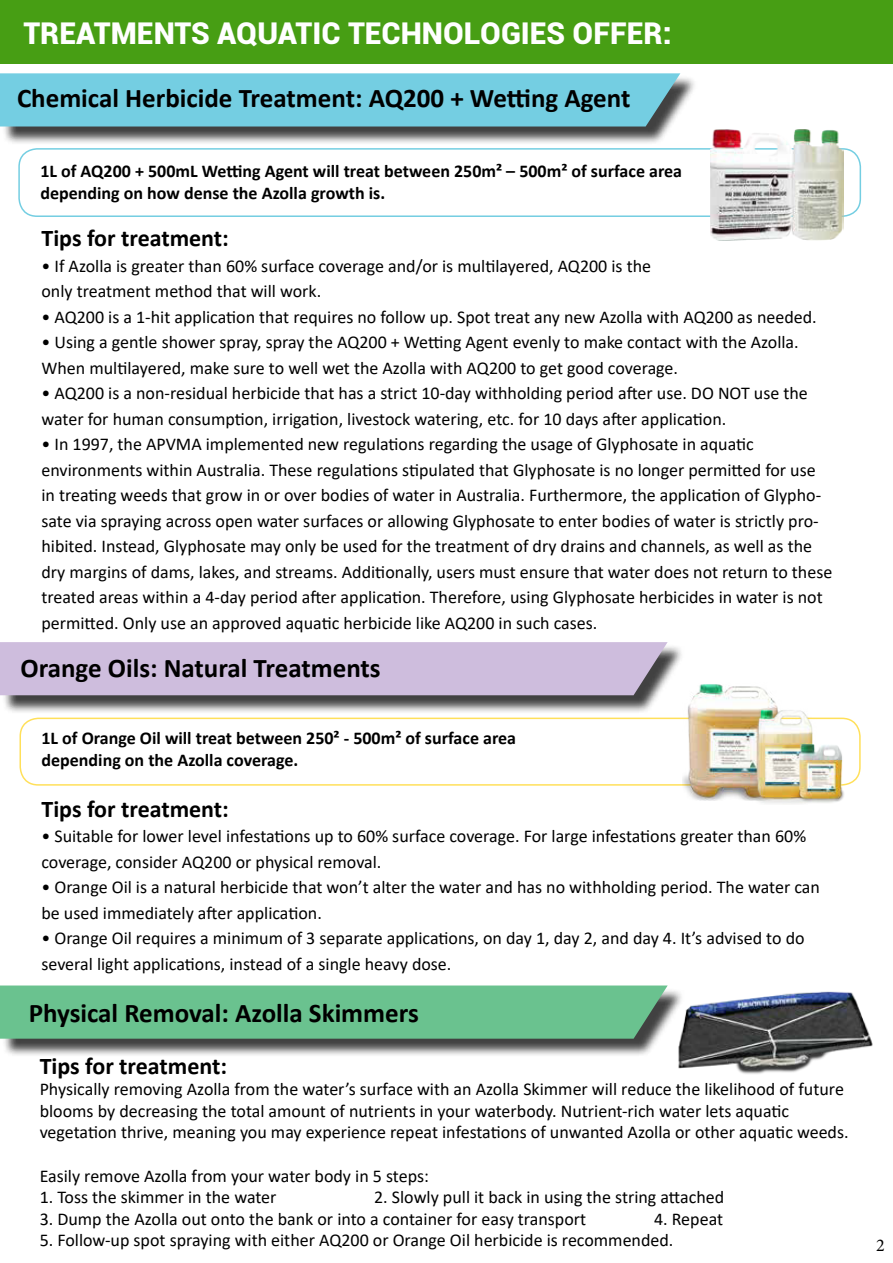
<style>
.page{position:relative;width:893px;height:1263px;background:#fff}
.page>*{position:absolute;margin:0;border:0;box-sizing:border-box;transform-origin:0 0}
.t1{font:900 30px "Roboto";color:#fff}
.t2{font:700 27px "Calibri";color:#000}
.t3{font:700 24px "Calibri";color:#000}
.t4{font:18px/25.5px "Calibri";color:#000}
.t5{font:700 18px/21.6px "Calibri";color:#000}
.t6{font:18px "Minion Pro";color:#000}
</style>
<div class="page">
<div style="left:0;top:0;width:893px;height:64px;background:#479e14"></div>
<div style="left:2px;top:76px;width:696px;height:69px;background:#000;opacity:.75"></div>
<div style="left:0;top:73px;width:680px;height:53px;background:#74cee2"></div>
<div style="left:18px;top:148px;width:843px;height:69px;border:2px solid #74cee2;border-radius:18px"></div>
<div style="left:2px;top:644px;width:683px;height:70px;background:#000;opacity:.75"></div>
<div style="left:0;top:642px;width:668px;height:53px;background:#cebddd"></div>
<div style="left:20px;top:718px;width:841px;height:68px;border:2px solid #ffe05a;border-radius:18px"></div>
<div style="left:2px;top:988px;width:683px;height:69px;background:#000;opacity:.75"></div>
<div style="left:0;top:985px;width:668px;height:54px;background:#6ac28f"></div>
<img style="left:710px;top:130px;width:133px;height:111px">
<img style="left:682px;top:682px;width:96px;height:118px">
<img style="left:748px;top:709px;width:70px;height:95px">
<img style="left:797px;top:743px;width:55px;height:61px">
<img style="left:676px;top:988px;width:197px;height:86px">
<h1 class="t1" style="left:23px;top:16px;width:650px">TREATMENTS AQUATIC TECHNOLOGIES OFFER:</h1>
<h2 class="t2" style="left:17px;top:79px;width:615px">Chemical Herbicide Treatment: AQ200 + WetÝng Agent</h2>
<p class="t5" style="left:40px;top:160px;width:643px">1L of AQ200 + 500mL WetÝng Agent will treat between 250m² – 500m² of surface area depending on how dense the Azolla growth is.</p>
<h3 class="t3" style="left:41px;top:221px;width:189px">Tips for treatment:</h3>
<p class="t4" style="left:41px;top:253px;width:611px">• If Azolla is greater than 60% surface coverage and/or is multilayered, AQ200 is the only treatment method that will work.</p>
<p class="t4" style="left:41px;top:304px;width:777px">• AQ200 is a 1-hit application that requires no follow up. Spot treat any new Azolla with AQ200 as needed.</p>
<p class="t4" style="left:41px;top:329px;width:759px">• Using a gentle shower spray, spray the AQ200 + WetÝng Agent evenly to make contact with the Azolla.<br>When multilayered, make sure to well wet the Azolla with AQ200 to get good coverage.</p>
<p class="t4" style="left:41px;top:380px;width:768px">• AQ200 is a non-residual herbicide that has a strict 10-day withholding period after use. DO NOT use the water for human consumption, irrigation, livestock watering, etc. for 10 days after application.</p>
<p class="t4" style="left:41px;top:431px;width:792px">• In 1997, the APVMA implemented new regulations regarding the usage of Glyphosate in aquatic environments within Australia. These regulations stipulated that Glyphosate is no longer permitted for use in treating weeds that grow in or over bodies of water in Australia. Furthermore, the application of Glypho&shy;sate via spraying across open water surfaces or allowing Glyphosate to enter bodies of water is strictly pro&shy;hibited. Instead, Glyphosate may only be used for the treatment of dry drains and channels, as well as the dry margins of dams, lakes, and streams. Additionally, users must ensure that water does not return to these treated areas within a 4-day period after application. Therefore, using Glyphosate herbicides in water is not permitted. Only use an approved aquatic herbicide like AQ200 in such cases.</p>
<h2 class="t2" style="left:21px;top:649px;width:362px">Orange Oils: Natural Treatments</h2>
<p class="t5" style="left:41px;top:727px;width:476px">1L of Orange Oil will treat between 250² - 500m² of surface area depending on the Azolla coverage.</p>
<h3 class="t3" style="left:41px;top:792px;width:189px">Tips for treatment:</h3>
<p class="t4" style="left:41px;top:823px;width:766px">• Suitable for lower level infestations up to 60% surface coverage. For large infestations greater than 60% coverage, consider AQ200 or physical removal.</p>
<p class="t4" style="left:41px;top:874px;width:780px">• Orange Oil is a natural herbicide that won’t alter the water and has no withholding period. The water can be used immediately after application.</p>
<p class="t4" style="left:41px;top:925px;width:765px">• Orange Oil requires a minimum of 3 separate applications, on day 1, day 2, and day 4. It’s advised to do several light applications, instead of a single heavy dose.</p>
<h2 class="t2" style="left:29px;top:994px;width:392px">Physical Removal: Azolla Skimmers</h2>
<h3 class="t3" style="left:40px;top:1048px;width:189px">Tips for treatment:</h3>
<p class="t4" style="left:40px;top:1078px;width:810px;line-height:21.6px">Physically removing Azolla from the water’s surface with an Azolla Skimmer will reduce the likelihood of future blooms by decreasing the total amount of nutrients in your waterbody. Nutrient-rich water lets aquatic vegetation thrive, meaning you may experience repeat infestations of unwanted Azolla or other aquatic weeds.</p>
<p class="t4" style="left:40px;top:1162px;width:391px">Easily remove Azolla from your water body in 5 steps:</p>
<p class="t4" style="left:40px;top:1184px;width:238px">1. Toss the skimmer in the water</p>
<p class="t4" style="left:374px;top:1184px;width:352px">2. Slowly pull it back in using the string attached</p>
<p class="t4" style="left:40px;top:1205px;width:548px">3. Dump the Azolla out onto the bank or into a container for easy transport</p>
<p class="t4" style="left:654px;top:1205px;width:71px">4. Repeat</p>
<p class="t4" style="left:40px;top:1227px;width:635px">5. Follow-up spot spraying with either AQ200 or Orange Oil herbicide is recommended.</p>
<p class="t6" style="left:876px;top:1234px;width:10px">2</p>
</div>
